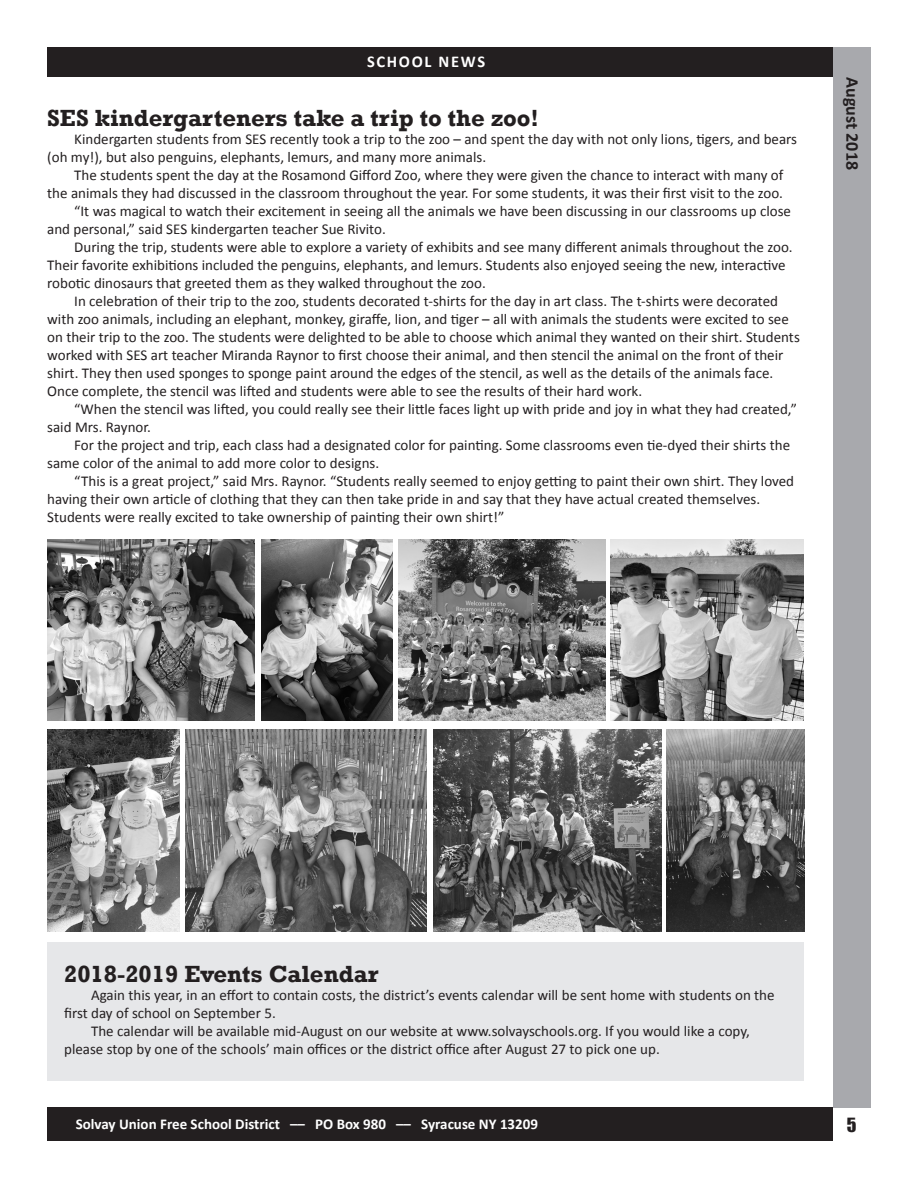
<style>
.page{position:relative;width:918px;height:1188px;background:#fff}
.page>*{position:absolute;margin:0;border:0;box-sizing:border-box;transform-origin:0 0}
.t1{font:700 24px "Rockwell";color:#231f20}
.t2{font:700 18px "Calibri";color:#231f20}
.t3{font:18px "Impact";color:#231f20}
.t4{font:700 16.5px "Calibri";letter-spacing:.1em;color:#fff}
.t5{font:15px/18px "Calibri";color:#231f20}
.t6{font:700 15px "Calibri";color:#fff}
</style>
<div class="page">
<div style="left:47px;top:1108px;width:786px;height:33px;background:#231f20"></div>
<div style="left:833px;top:47px;width:38px;height:1061px;background:#a8a9ad"></div>
<div style="left:47px;top:47px;width:786px;height:30px;background:#231f20"></div>
<img style="left:47px;top:730px;width:132px;height:202px">
<img style="left:47px;top:539px;width:207px;height:182px">
<img style="left:186px;top:730px;width:240px;height:202px">
<img style="left:433px;top:730px;width:228px;height:202px">
<img style="left:398px;top:539px;width:207px;height:182px">
<img style="left:666px;top:730px;width:139px;height:202px">
<img style="left:261px;top:539px;width:132px;height:182px">
<img style="left:611px;top:539px;width:193px;height:182px">
<div style="left:47px;top:942px;width:757px;height:139px;background:#e6e7e9"></div>
<p class="t4" style="left:367px;top:51px;width:120px">SCHOOL NEWS</p>
<p class="t1" style="left:47px;top:103px;width:493px">SES kindergarteners take a trip to the zoo!</p>
<p class="t5" style="left:47px;top:130px;width:751px;text-indent:27px">Kindergarten students from SES recently took a trip to the zoo – and spent the day with not only lions, tigers, and bears (oh my!), but also penguins, elephants, lemurs, and many more animals.</p>
<p class="t5" style="left:47px;top:166px;width:738px;text-align:right">The students spent the day at the Rosamond Gifford Zoo, where they were given the chance to interact with many of<br>the animals they had discussed in the classroom throughout the year. For some students, it was their first visit to the zoo.</p>
<p class="t5" style="left:47px;top:202px;width:745px;text-indent:27px">“It was magical to watch their excitement in seeing all the animals we have been discussing in our classrooms up close and personal,” said SES kindergarten teacher Sue Rivito.</p>
<p class="t5" style="left:47px;top:238px;width:747px;text-indent:27px">During the trip, students were able to explore a variety of exhibits and see many different animals throughout the zoo.<br>Their favorite exhibitions included the penguins, elephants, and lemurs. Students also enjoyed seeing the new, interactive robotic dinosaurs that greeted them as they walked throughout the zoo.</p>
<p class="t5" style="left:47px;top:292px;width:754px;text-indent:27px">In celebration of their trip to the zoo, students decorated t-shirts for the day in art class. The t-shirts were decorated with zoo animals, including an elephant, monkey, giraffe, lion, and tiger – all with animals the students were excited to see on their trip to the zoo. The students were delighted to be able to choose which animal they wanted on their shirt. Students worked with SES art teacher Miranda Raynor to first choose their animal, and then stencil the animal on the front of their shirt. They then used sponges to sponge paint around the edges of the stencil, as well as the details of the animals face.<br>Once complete, the stencil was lifted and students were able to see the results of their hard work.</p>
<p class="t5" style="left:47px;top:400px;width:751px;text-indent:27px">“When the stencil was lifted, you could really see their little faces light up with pride and joy in what they had created,” said Mrs. Raynor.</p>
<p class="t5" style="left:47px;top:436px;width:745px;text-indent:27px">For the project and trip, each class had a designated color for painting. Some classrooms even tie-dyed their shirts the same color of the animal to add more color to designs.</p>
<p class="t5" style="left:47px;top:472px;width:748px;text-indent:27px">“This is a great project,” said Mrs. Raynor. “Students really seemed to enjoy getting to paint their own shirt. They loved having their own article of clothing that they can then take pride in and say that they have actual created themselves.<br>Students were really excited to take ownership of painting their own shirt!”</p>
<p class="t2" style="left:864px;top:77px;width:94px;rotate:90deg">August 2018</p>
<p class="t1" style="left:64px;top:959px;width:316px">2018-2019 Events Calendar</p>
<p class="t5" style="left:64px;top:986px;width:712px;text-indent:27px">Again this year, in an effort to contain costs, the district’s events calendar will be sent home with students on the first day of school on September 5.</p>
<p class="t5" style="left:64px;top:1022px;width:687px;text-indent:27px">The calendar will be available mid-August on our website at www.solvayschools.org. If you would like a copy, please stop by one of the schools’ main offices or the district office after August 27 to pick one up.</p>
<p class="t6" style="left:76px;top:1115px;width:464px">Solvay Union Free School District –– PO Box 980 –– Syracuse NY 13209</p>
<p class="t3" style="left:847px;top:1111px;width:11px">5</p>
</div>
